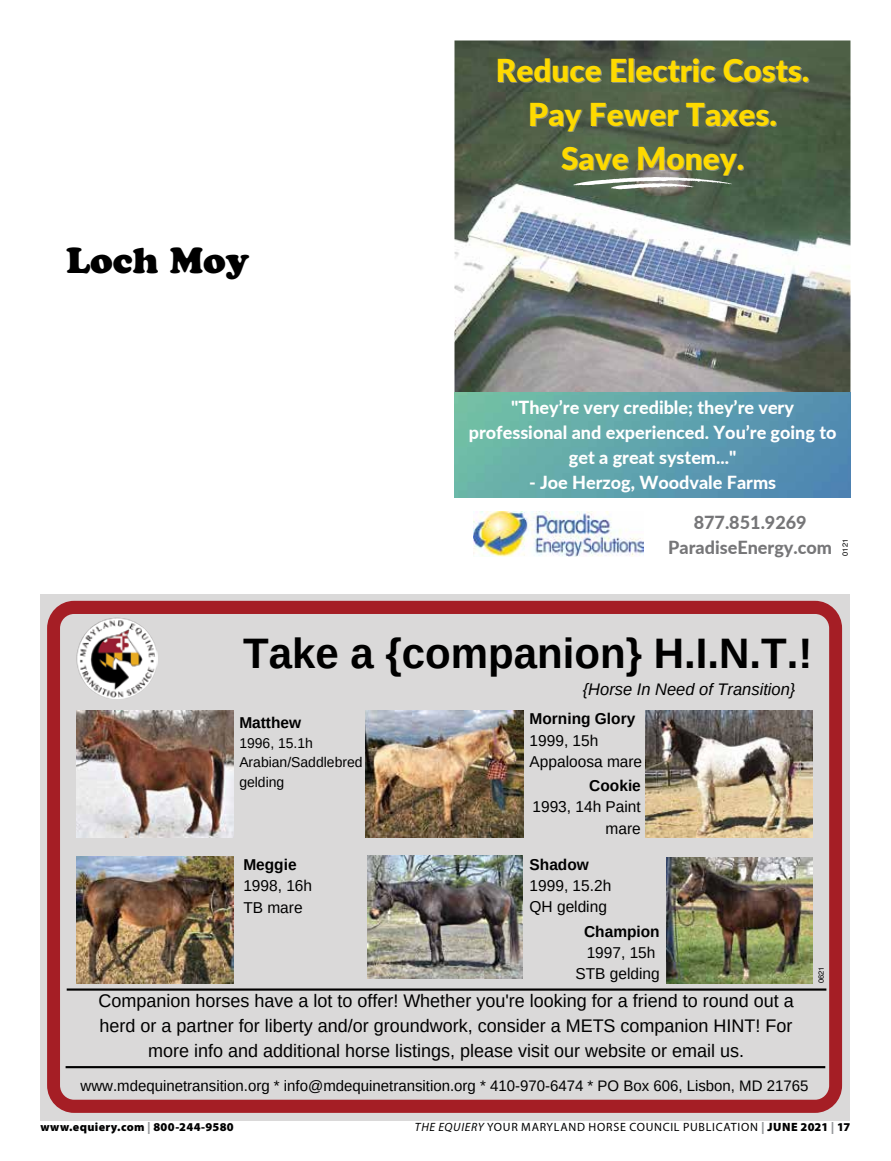
<style>
.page{position:relative;width:891px;height:1161px;background:#fff}
.page>*{position:absolute;margin:0;border:0;box-sizing:border-box;transform-origin:0 0}
.t1{font:700 42.6px "Arimo";color:#000}
.t2{font:36px "Cooper Black Std";color:#000}
.t3{font:900 31.5px/44px "Lato";color:#feda00;text-align:center}
.t4{font:18.3px/25px "Arimo";color:#000;text-align:center}
.t5{font:800 18px/24.8px "Lato";color:#fff;text-align:center}
.t6{font:800 18px/24.8px "Lato";color:#767678;text-align:center}
.t7{font:italic 16.8px "Arimo";color:#000}
.t8{font:15.75px/21.1px "Arimo";color:#000}
.t9{font:700 15.75px "Arimo";color:#000}
.t10{font:15.15px "Arimo";color:#000}
.t11{font:14.1px/19.4px "Arimo";color:#000}
.t12{font:12px "Myriad Pro";letter-spacing:.06em;color:#000}
.t13{font:900 12px "Myriad Pro";letter-spacing:.03em;color:#000}
.t14{font:7.5px "Helvetica";color:#000}
.s1{color:#939598}
.s2{font-style:italic}
.s3{font-weight:900;color:#939598}
.s4{font-weight:900}
</style>
<div class="page">
<div style="left:40px;top:594px;width:810px;height:526px;background:#dad9d9"></div>
<svg style="left:47px;top:601px;width:795px;height:512px"></svg>
<hr style="left:66px;top:1066px;width:759px;height:2px;background:#080808">
<img style="left:646px;top:711px;width:166px;height:127px">
<img style="left:76px;top:616px;width:81px;height:82px">
<img style="left:367px;top:855px;width:155px;height:124px">
<img style="left:76px;top:711px;width:158px;height:127px">
<img style="left:76px;top:856px;width:158px;height:127px">
<img style="left:366px;top:711px;width:157px;height:127px">
<img style="left:666px;top:857px;width:146px;height:127px">
<svg style="left:67px;top:988px;width:759px;height:3px;background:#3c3b3b"></svg>
<img style="left:454px;top:40px;width:396px;height:353px">
<img style="left:454px;top:393px;width:396px;height:104px">
<img style="left:474px;top:512px;width:170px;height:45px">
<img style="left:499px;top:60px;width:19px;height:23px">
<img style="left:518px;top:66px;width:16px;height:17px">
<img style="left:535px;top:59px;width:16px;height:24px">
<img style="left:554px;top:67px;width:15px;height:16px">
<img style="left:571px;top:66px;width:14px;height:17px">
<img style="left:587px;top:66px;width:15px;height:17px">
<img style="left:612px;top:60px;width:15px;height:23px">
<img style="left:630px;top:59px;width:5px;height:24px">
<img style="left:637px;top:66px;width:15px;height:17px">
<img style="left:654px;top:66px;width:14px;height:17px">
<img style="left:669px;top:62px;width:12px;height:21px">
<img style="left:682px;top:66px;width:11px;height:17px">
<img style="left:694px;top:59px;width:6px;height:24px">
<img style="left:702px;top:66px;width:14px;height:17px">
<img style="left:725px;top:60px;width:19px;height:23px">
<img style="left:745px;top:66px;width:18px;height:17px">
<img style="left:763px;top:66px;width:13px;height:17px">
<img style="left:777px;top:62px;width:12px;height:21px">
<img style="left:789px;top:66px;width:13px;height:17px">
<svg style="left:804px;top:78px;width:6px;height:5px"></svg>
<img style="left:531px;top:104px;width:18px;height:23px">
<img style="left:550px;top:110px;width:14px;height:17px">
<img style="left:565px;top:110px;width:18px;height:22px">
<img style="left:592px;top:104px;width:15px;height:23px">
<img style="left:608px;top:110px;width:17px;height:17px">
<img style="left:625px;top:110px;width:42px;height:17px">
<img style="left:669px;top:110px;width:10px;height:17px">
<img style="left:687px;top:104px;width:18px;height:23px">
<img style="left:706px;top:110px;width:16px;height:17px">
<img style="left:722px;top:110px;width:48px;height:17px">
<svg style="left:771px;top:122px;width:6px;height:5px"></svg>
<img style="left:562px;top:148px;width:17px;height:23px">
<img style="left:580px;top:154px;width:14px;height:17px">
<img style="left:596px;top:154px;width:18px;height:17px">
<img style="left:614px;top:154px;width:15px;height:17px">
<img style="left:639px;top:148px;width:26px;height:23px">
<img style="left:668px;top:154px;width:17px;height:17px">
<img style="left:687px;top:154px;width:15px;height:17px">
<img style="left:704px;top:154px;width:16px;height:17px">
<img style="left:720px;top:154px;width:18px;height:22px">
<svg style="left:739px;top:166px;width:5px;height:5px"></svg>
<svg style="left:573px;top:177px;width:159px;height:12px"></svg>
<h2 class="t2" style="left:66px;top:239px;width:185px">Loch Moy</h2>
<h3 class="t3" style="left:496px;top:47px;width:315px">Reduce Electric Costs.<br>Pay Fewer Taxes.<br>Save Money.</h3>
<p class="t5" style="left:469px;top:395px;width:369px">"They’re very credible; they’re very professional and experienced. You’re going to get a great system..."</p>
<p class="t5" style="left:529px;top:469px;width:249px">- Joe Herzog, Woodvale Farms</p>
<p class="t6" style="left:668px;top:510px;width:165px">877.851.9269<br>ParadiseEnergy.com</p>
<p class="t14" style="left:839px;top:556px;width:18px;rotate:-90deg">0121</p>
<h1 class="t1" style="left:243px;top:624px;width:571px">Take a {companion} H.I.N.T.!</h1>
<p class="t9" style="left:239px;top:712px;width:63px">Matthew</p>
<p class="t11" style="left:239px;top:733px;width:125px">1996, 15.1h<br>Arabian/Saddlebred gelding</p>
<p class="t7" style="left:583px;top:677px;width:214px">{Horse In Need of Transition}</p>
<p class="t9" style="left:530px;top:708px;width:107px">Morning Glory</p>
<p class="t8" style="left:530px;top:730px;width:114px">1999, 15h<br>Appaloosa mare</p>
<p class="t9" style="left:589px;top:775px;width:53px">Cookie</p>
<p class="t8" style="left:533px;top:796px;width:110px;text-align:right">1993, 14h Paint mare</p>
<p class="t9" style="left:243px;top:854px;width:55px">Meggie</p>
<p class="t8" style="left:243px;top:875px;width:70px">1998, 16h<br>TB mare</p>
<p class="t9" style="left:530px;top:854px;width:61px">Shadow</p>
<p class="t8" style="left:530px;top:875px;width:83px">1999, 15.2h<br>QH gelding</p>
<p class="t9" style="left:584px;top:921px;width:77px">Champion</p>
<p class="t8" style="left:576px;top:942px;width:86px;text-align:center">1997, 15h<br>STB gelding</p>
<p class="t4" style="left:98px;top:988px;width:697px">Companion horses have a lot to offer! Whether you're looking for a friend to round out a herd or a partner for liberty and/or groundwork, consider a METS companion HINT! For more info and additional horse listings, please visit our website or email us.</p>
<p class="t10" style="left:81px;top:1076px;width:729px">www.mdequinetransition.org * info@mdequinetransition.org * 410-970-6474 * PO Box 606, Lisbon, MD 21765</p>
<p class="t14" style="left:815px;top:983px;width:18px;rotate:-90deg">0621</p>
<p class="t13" style="left:40px;top:1120px;width:195px">www.equiery.com <span class="s1">|</span> 800-244-9580</p>
<p class="t12" style="left:415px;top:1120px;width:437px"><span class="s2">THE EQUIERY</span> YOUR MARYLAND HORSE COUNCIL PUBLICATION <span class="s3">|</span> <span class="s4">JUNE 2021</span> <span class="s3">|</span> <span class="s4">17</span></p>
</div>
